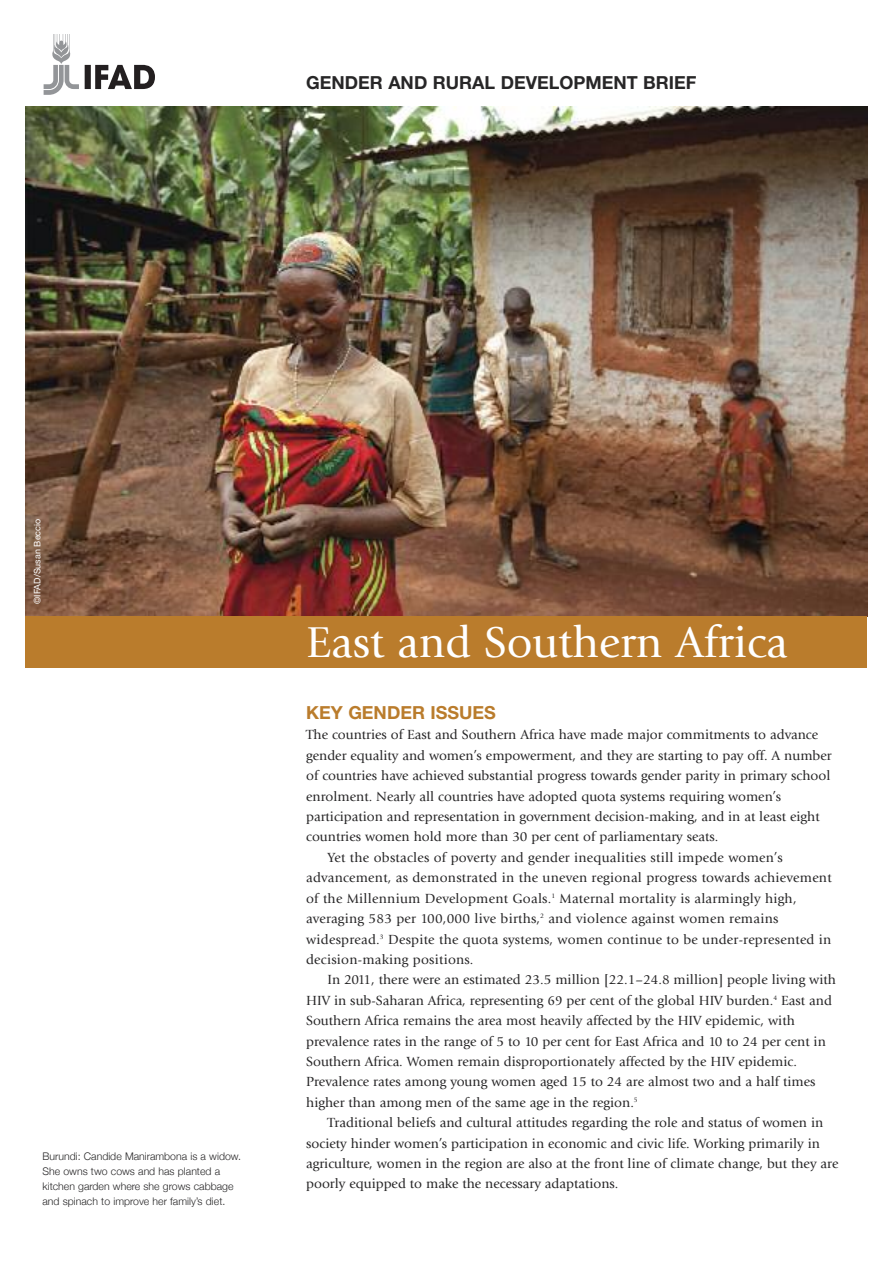
<style>
.page{position:relative;width:893px;height:1263px;background:#fff}
.page>*{position:absolute;margin:0;border:0;box-sizing:border-box;transform-origin:0 0}
.t1{font:45px "Giovanni";color:#fff}
.t2{font:700 18px "Helvetica Neue";color:#272627}
.t3{font:700 18px "Helvetica Neue";color:#ba7c2c}
.t4{font:13.8px "Giovanni";color:#272627}
.t5{font:300 10.5px/14.9px "Helvetica Neue";color:#272627}
.t6{font:9px "Helvetica Neue";color:#fff}
</style>
<div class="page">
<svg style="left:85px;top:65px;width:70px;height:24px"></svg>
<svg style="left:44px;top:34px;width:35px;height:61px"></svg>
<img style="left:26px;top:106px;width:841px;height:511px">
<div style="left:26px;top:617px;width:841px;height:51px;background:#ba7c2c"></div>
<h2 class="t2" style="left:306px;top:77px;width:392px">GENDER AND RURAL DEVELOPMENT BRIEF</h2>
<p class="t6" style="left:34px;top:604px;width:87px;rotate:-90deg">©IFAD/Susan Beccio</p>
<p class="t5" style="left:43px;top:1149px;width:200px">Burundi: Candide Manirambona is a widow.<br>She owns two cows and has planted a kitchen garden where she grows cabbage and spinach to improve her family’s diet.</p>
<h1 class="t1" style="left:306px;top:624px;width:483px">East and Southern Africa</h1>
<h2 class="t3" style="left:306px;top:706px;width:191px">KEY GENDER ISSUES</h2>
<p class="t4" style="left:306px;top:729px;width:513px">The countries of East and Southern Africa have made major commitments to advance</p>
<p class="t4" style="left:306px;top:750px;width:527px">gender equality and women’s empowerment, and they are starting to pay off. A number</p>
<p class="t4" style="left:306px;top:770px;width:526px">of countries have achieved substantial progress towards gender parity in primary school</p>
<p class="t4" style="left:306px;top:791px;width:476px">enrolment. Nearly all countries have adopted quota systems requiring women’s</p>
<p class="t4" style="left:306px;top:811px;width:515px">participation and representation in government decision-making, and in at least eight</p>
<p class="t4" style="left:306px;top:831px;width:414px">countries women hold more than 30 per cent of parliamentary seats.</p>
<p class="t4" style="left:327px;top:852px;width:457px">Yet the obstacles of poverty and gender inequalities still impede women’s</p>
<p class="t4" style="left:306px;top:872px;width:527px">advancement, as demonstrated in the uneven regional progress towards achievement</p>
<p class="t4" style="left:306px;top:893px;width:492px">of the Millennium Development Goals.<sup>1</sup> Maternal mortality is alarmingly high,</p>
<p class="t4" style="left:306px;top:913px;width:474px">averaging 583 per 100,000 live births,<sup>2</sup> and violence against women remains</p>
<p class="t4" style="left:306px;top:933px;width:527px">widespread.<sup>3</sup> Despite the quota systems, women continue to be under-represented in</p>
<p class="t4" style="left:306px;top:954px;width:169px">decision-making positions.</p>
<p class="t4" style="left:327px;top:974px;width:510px">In 2011, there were an estimated 23.5 million [22.1–24.8 million] people living with</p>
<p class="t4" style="left:306px;top:995px;width:527px">HIV in sub-Saharan Africa, representing 69 per cent of the global HIV burden.<sup>4</sup> East and</p>
<p class="t4" style="left:306px;top:1015px;width:490px">Southern Africa remains the area most heavily affected by the HIV epidemic, with</p>
<p class="t4" style="left:306px;top:1035px;width:521px">prevalence rates in the range of 5 to 10 per cent for East Africa and 10 to 24 per cent in</p>
<p class="t4" style="left:306px;top:1056px;width:492px">Southern Africa. Women remain disproportionately affected by the HIV epidemic.</p>
<p class="t4" style="left:306px;top:1076px;width:511px">Prevalence rates among young women aged 15 to 24 are almost two and a half times</p>
<p class="t4" style="left:306px;top:1097px;width:333px">higher than among men of the same age in the region.<sup>5</sup></p>
<p class="t4" style="left:327px;top:1117px;width:497px">Traditional beliefs and cultural attitudes regarding the role and status of women in</p>
<p class="t4" style="left:306px;top:1137px;width:515px">society hinder women’s participation in economic and civic life. Working primarily in</p>
<p class="t4" style="left:306px;top:1158px;width:534px">agriculture, women in the region are also at the front line of climate change, but they are</p>
<p class="t4" style="left:306px;top:1178px;width:314px">poorly equipped to make the necessary adaptations.</p>
</div>
